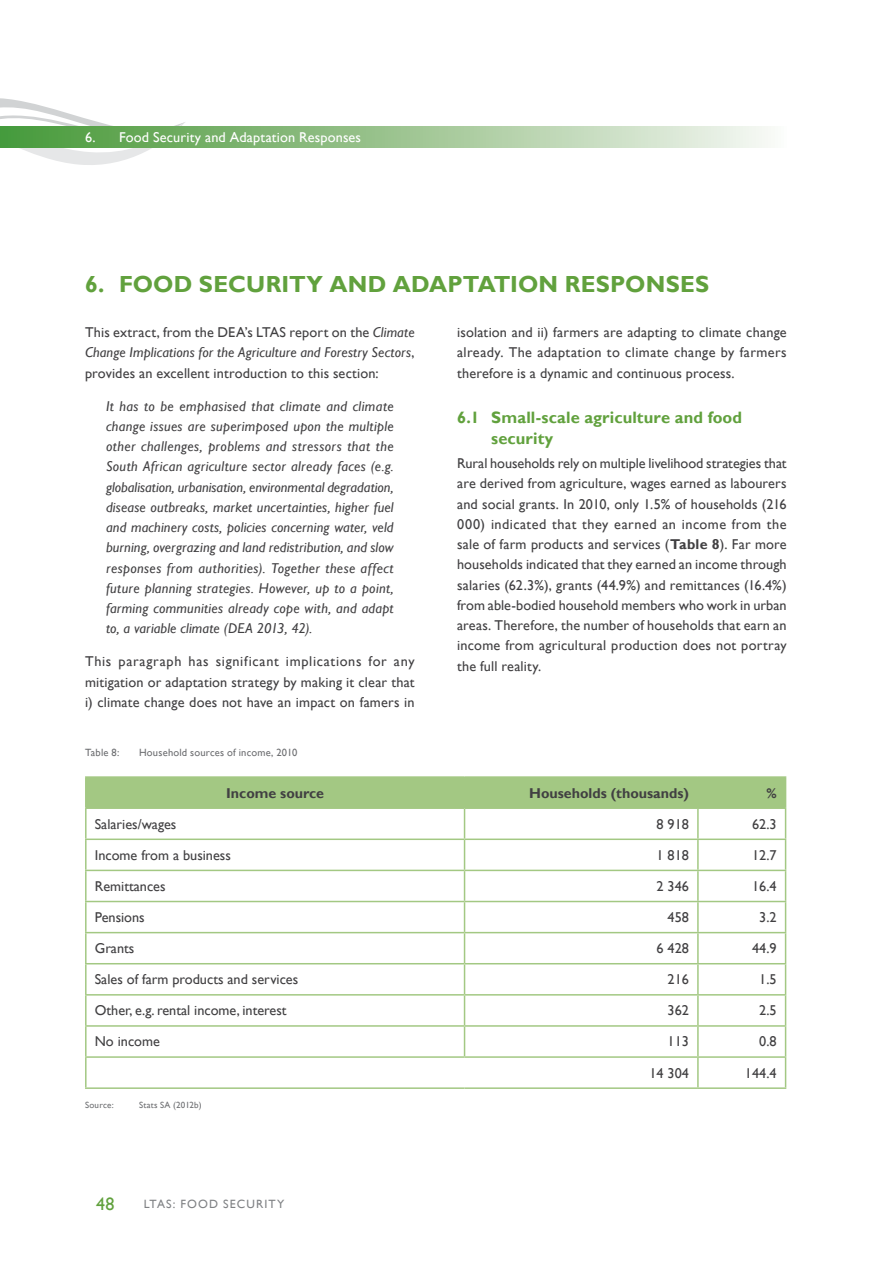
<style>
.page{position:relative;width:893px;height:1263px;background:#fff}
.page>*{position:absolute;margin:0;border:0;box-sizing:border-box;transform-origin:0 0}
.t1{font:700 23.25px "Gill Sans";letter-spacing:.015em;color:#61a13d}
.t2{font:18px "Gill Sans";color:#61a13d}
.t3{font:700 16.5px/20.2px "Gill Sans";letter-spacing:.005em;color:#61a13d}
.t4{font:14.25px/20.2px "Gill Sans";letter-spacing:.005em;color:#414042;text-align:justify}
.t5{font:italic 14.25px/20.2px "Gill Sans";letter-spacing:.015em;color:#414042;text-align:justify}
.t6{font:14.25px "Gill Sans";letter-spacing:.01em;color:#fff}
.t7{font:700 14.25px "Gill Sans";color:#414042}
.t8{font:12px "Gill Sans";letter-spacing:.095em;color:#808285}
.t9{font:10.5px "Gill Sans";letter-spacing:.02em;color:#6d6e71}
.t10{font:9px "Gill Sans";letter-spacing:.025em;color:#6d6e71}
.s1{font-style:italic}
.s2{font-weight:700}
</style>
<div class="page">
<svg style="left:0;top:98px;width:186px;height:67px"></svg>
<div style="left:0;top:126px;width:787px;height:21px;background:linear-gradient(to right,#459635,#f6f6f1)"></div>
<hr style="left:85px;top:776px;width:380px;height:2px;background:#a3c883">
<hr style="left:85px;top:778px;width:2px;height:29px;background:#a3c883">
<hr style="left:465px;top:776px;width:233px;height:2px;background:#a3c883">
<hr style="left:698px;top:776px;width:88px;height:2px;background:#a3c883">
<hr style="left:85px;top:807px;width:380px;height:2px;background:#a3c883">
<hr style="left:85px;top:809px;width:2px;height:29px;background:#a3c883">
<svg style="left:86px;top:778px;width:700px;height:60px"></svg>
<hr style="left:85px;top:838px;width:380px;height:2px;background:#a3c883">
<hr style="left:85px;top:840px;width:2px;height:30px;background:#a3c883">
<hr style="left:465px;top:838px;width:233px;height:2px;background:#a3c883">
<hr style="left:464px;top:840px;width:1px;height:30px;background:#a3c883">
<hr style="left:698px;top:838px;width:88px;height:2px;background:#a3c883">
<hr style="left:697px;top:840px;width:2px;height:30px;background:#a3c883">
<hr style="left:785px;top:840px;width:1px;height:30px;background:#a3c883">
<hr style="left:85px;top:870px;width:380px;height:1px;background:#a3c883">
<hr style="left:85px;top:871px;width:2px;height:30px;background:#a3c883">
<hr style="left:465px;top:870px;width:233px;height:1px;background:#a3c883">
<hr style="left:464px;top:871px;width:1px;height:30px;background:#a3c883">
<hr style="left:698px;top:870px;width:88px;height:1px;background:#a3c883">
<hr style="left:697px;top:871px;width:2px;height:30px;background:#a3c883">
<hr style="left:785px;top:871px;width:1px;height:30px;background:#a3c883">
<hr style="left:85px;top:901px;width:380px;height:1px;background:#a3c883">
<hr style="left:85px;top:902px;width:2px;height:30px;background:#a3c883">
<hr style="left:465px;top:901px;width:233px;height:1px;background:#a3c883">
<hr style="left:464px;top:902px;width:1px;height:30px;background:#a3c883">
<hr style="left:698px;top:901px;width:88px;height:1px;background:#a3c883">
<hr style="left:697px;top:902px;width:2px;height:30px;background:#a3c883">
<hr style="left:785px;top:902px;width:1px;height:30px;background:#a3c883">
<hr style="left:85px;top:932px;width:380px;height:1px;background:#a3c883">
<hr style="left:85px;top:933px;width:2px;height:30px;background:#a3c883">
<hr style="left:465px;top:932px;width:233px;height:1px;background:#a3c883">
<hr style="left:464px;top:933px;width:1px;height:30px;background:#a3c883">
<hr style="left:698px;top:932px;width:88px;height:1px;background:#a3c883">
<hr style="left:697px;top:933px;width:2px;height:30px;background:#a3c883">
<hr style="left:785px;top:933px;width:1px;height:30px;background:#a3c883">
<hr style="left:85px;top:963px;width:380px;height:1px;background:#a3c883">
<hr style="left:85px;top:964px;width:2px;height:30px;background:#a3c883">
<hr style="left:465px;top:963px;width:233px;height:1px;background:#a3c883">
<hr style="left:464px;top:964px;width:1px;height:30px;background:#a3c883">
<hr style="left:698px;top:963px;width:88px;height:1px;background:#a3c883">
<hr style="left:697px;top:964px;width:2px;height:30px;background:#a3c883">
<hr style="left:785px;top:964px;width:1px;height:30px;background:#a3c883">
<hr style="left:85px;top:994px;width:380px;height:1px;background:#a3c883">
<hr style="left:85px;top:995px;width:2px;height:30px;background:#a3c883">
<hr style="left:465px;top:994px;width:233px;height:1px;background:#a3c883">
<hr style="left:464px;top:995px;width:1px;height:30px;background:#a3c883">
<hr style="left:698px;top:994px;width:88px;height:1px;background:#a3c883">
<hr style="left:697px;top:995px;width:2px;height:30px;background:#a3c883">
<hr style="left:785px;top:995px;width:1px;height:30px;background:#a3c883">
<hr style="left:85px;top:1025px;width:380px;height:2px;background:#a3c883">
<hr style="left:85px;top:1027px;width:2px;height:29px;background:#a3c883">
<hr style="left:465px;top:1025px;width:233px;height:2px;background:#a3c883">
<svg style="left:464px;top:1027px;width:1px;height:29px"></svg>
<hr style="left:698px;top:1025px;width:88px;height:2px;background:#a3c883">
<hr style="left:697px;top:1027px;width:2px;height:29px;background:#a3c883">
<hr style="left:85px;top:1056px;width:380px;height:2px;background:#a3c883">
<hr style="left:85px;top:1058px;width:2px;height:29px;background:#a3c883">
<hr style="left:465px;top:1056px;width:233px;height:2px;background:#a3c883">
<hr style="left:698px;top:1056px;width:88px;height:2px;background:#a3c883">
<hr style="left:697px;top:1058px;width:2px;height:29px;background:#a3c883">
<svg style="left:785px;top:1027px;width:1px;height:60px"></svg>
<hr style="left:85px;top:1087px;width:380px;height:2px;background:#a3c883">
<hr style="left:465px;top:1087px;width:233px;height:2px;background:#a3c883">
<hr style="left:698px;top:1087px;width:88px;height:2px;background:#a3c883">
<p class="t6" style="left:85px;top:128px;width:278px">6. Food Security and Adaptation Responses</p>
<h1 class="t1" style="left:85px;top:271px;width:68px">6. Food</h1>
<h1 class="t1" style="left:199px;top:271px;width:151px">security and</h1>
<h1 class="t1" style="left:393px;top:271px;width:18px">adaptation</h1>
<h1 class="t1" style="left:565px;top:271px;width:64px">respon</h1>
<h1 class="t1" style="left:666px;top:271px;width:45px">ses</h1>
<p class="t4" style="left:85px;top:322px;width:331px">This extract, from the DEA’s LTAS report on the <span class="s1">Climate Change Implications for the Agriculture and Forestry Sectors</span>, provides an excellent introduction to this section:</p>
<p class="t5" style="left:106px;top:396px;width:289px">It has to be emphasised that climate and climate change issues are superimposed upon the multiple other challenges, problems and stressors that the South African agriculture sector already faces (e.g. globalisation, urbanisation, environmental degradation, disease outbreaks, market uncertainties, higher fuel and machinery costs, policies concerning water, veld burning, overgrazing and land redistribution, and slow responses from authorities). Together these affect future planning strategies. However, up to a point, farming communities already cope with, and adapt to, a variable climate (DEA 2013, 42).</p>
<p class="t4" style="left:85px;top:652px;width:331px">This paragraph has significant implications for any mitigation or adaptation strategy by making it clear that i) climate change does not have an impact on famers in</p>
<p class="t4" style="left:457px;top:322px;width:331px">isolation and ii) farmers are adapting to climate change already. The adaptation to climate change by farmers therefore is a dynamic and continuous process.</p>
<p class="t3" style="left:491px;top:408px;width:252px;text-indent:-34px">6.1 Small-scale agriculture and food security</p>
<p class="t4" style="left:457px;top:453px;width:331px">Rural households rely on multiple livelihood strategies that are derived from agriculture, wages earned as labourers and social grants. In 2010, only 1.5% of households (216<br>000) indicated that they earned an income from the sale of farm products and services (<span class="s2">Table 8</span>). Far more households indicated that they earned an income through salaries (62.3%), grants (44.9%) and remittances (16.4%) from able-bodied household members who work in urban areas. Therefore, the number of households that earn an income from agricultural production does not portray the full reality.</p>
<p class="t9" style="left:85px;top:747px;width:36px">Table 8:</p>
<p class="t9" style="left:139px;top:747px;width:160px">Household sources of income, 2010</p>
<p class="t7" style="left:226px;top:784px;width:100px">Income source</p>
<p class="t7" style="left:529px;top:784px;width:161px">Households (thousands)</p>
<p class="t7" style="left:766px;top:784px;width:12px">%</p>
<p class="t4" style="left:95px;top:814px;width:83px">Salaries/wages</p>
<p class="t4" style="left:656px;top:814px;width:34px">8 918</p>
<p class="t4" style="left:752px;top:814px;width:26px">62.3</p>
<p class="t4" style="left:95px;top:845px;width:138px">Income from a business</p>
<p class="t4" style="left:656px;top:845px;width:34px">1 818</p>
<p class="t4" style="left:752px;top:845px;width:26px">12.7</p>
<p class="t4" style="left:95px;top:876px;width:72px">Remittances</p>
<p class="t4" style="left:656px;top:876px;width:34px">2 346</p>
<p class="t4" style="left:752px;top:876px;width:26px">16.4</p>
<p class="t4" style="left:95px;top:907px;width:51px">Pensions</p>
<p class="t4" style="left:668px;top:907px;width:23px">458</p>
<p class="t4" style="left:759px;top:907px;width:19px">3.2</p>
<p class="t4" style="left:95px;top:938px;width:41px">Grants</p>
<p class="t4" style="left:656px;top:938px;width:34px">6 428</p>
<p class="t4" style="left:752px;top:938px;width:26px">44.9</p>
<p class="t4" style="left:95px;top:969px;width:205px">Sales of farm products and services</p>
<p class="t4" style="left:668px;top:969px;width:23px">216</p>
<p class="t4" style="left:759px;top:969px;width:19px">1.5</p>
<p class="t4" style="left:95px;top:1001px;width:193px">Other, e.g. rental income, interest</p>
<p class="t4" style="left:668px;top:1001px;width:23px">362</p>
<p class="t4" style="left:759px;top:1001px;width:19px">2.5</p>
<p class="t4" style="left:95px;top:1032px;width:67px">No income</p>
<p class="t4" style="left:668px;top:1032px;width:23px">113</p>
<p class="t4" style="left:759px;top:1032px;width:19px">0.8</p>
<p class="t4" style="left:649px;top:1063px;width:41px">14 304</p>
<p class="t4" style="left:745px;top:1063px;width:33px">144.4</p>
<p class="t10" style="left:85px;top:1100px;width:30px">Source:</p>
<p class="t10" style="left:139px;top:1100px;width:64px">Stats SA (2012b)</p>
<p class="t2" style="left:96px;top:1193px;width:20px">48</p>
<p class="t8" style="left:144px;top:1197px;width:142px">LTAS: FOOD SECURITY</p>
</div>
